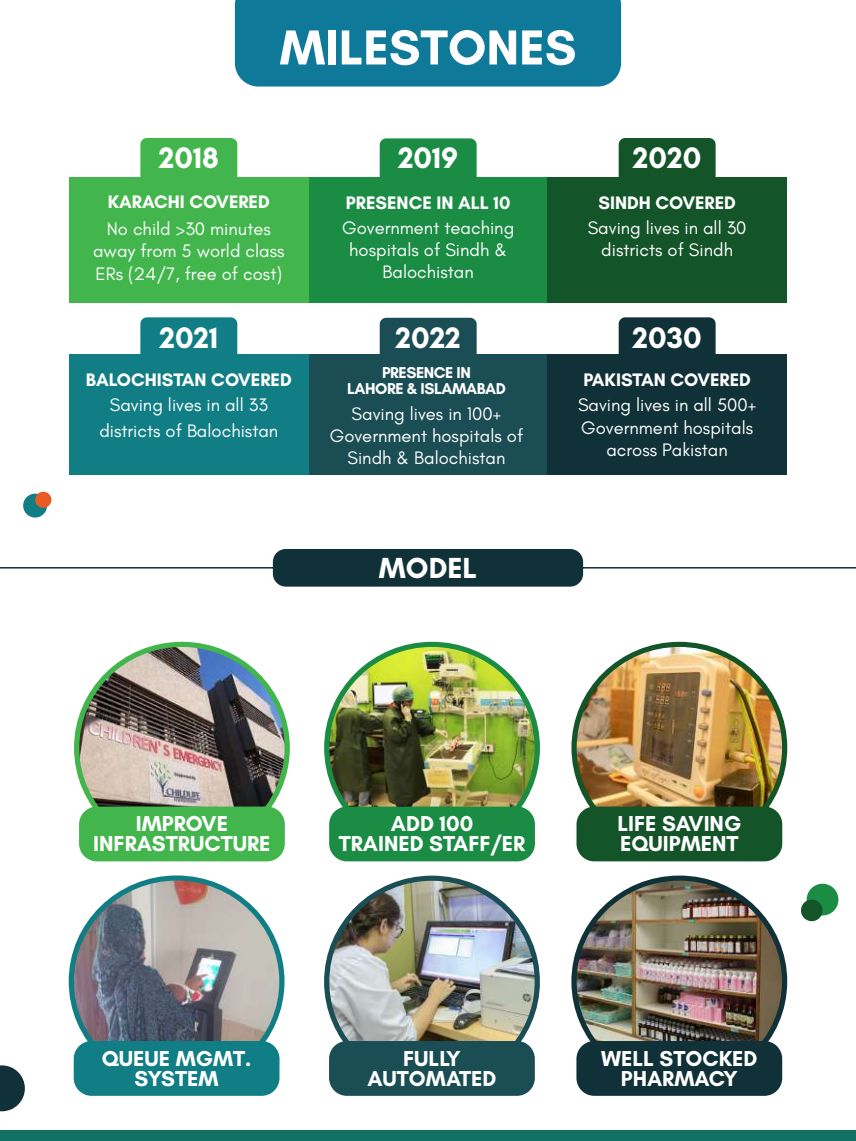
<style>
.page{position:relative;width:856px;height:1141px;background:#fff}
.page>*{position:absolute;margin:0;border:0;box-sizing:border-box;transform-origin:0 0}
.t1{font:700 50px "Glacial Indifference";color:#fff}
.t2{font:700 30.2px "Glacial Indifference";color:#fff}
.t3{font:700 29.6px "Glacial Indifference";color:#fff}
.t4{font:700 22px/20px "Glacial Indifference";color:#fff;text-align:center}
.t5{font:18.4px/22.2px "Glacial Indifference";color:#fff;text-align:center}
.t6{font:700 18.4px "Glacial Indifference";color:#fff}
.t7{font:700 16px/16px "Glacial Indifference";letter-spacing:-.03em;color:#fff;text-align:center}
</style>
<div class="page">
<hr style="left:0;top:567px;width:855px;height:1px;background:#0f3137">
<div style="left:0;top:1130px;width:855px;height:10px;background:#117263"></div>
<svg style="left:0;top:1065px;width:25px;height:46px"></svg>
<div style="left:273px;top:549px;width:310px;height:37px;background:#0f3137;border-radius:13px"></div>
<img style="left:79px;top:647px;width:205px;height:173px">
<img style="left:329px;top:647px;width:205px;height:173px">
<img style="left:576px;top:647px;width:205px;height:169px">
<img style="left:74px;top:880px;width:205px;height:202px">
<img style="left:329px;top:880px;width:205px;height:175px">
<img style="left:576px;top:880px;width:205px;height:172px">
<div style="left:79px;top:806px;width:206px;height:55px;background:#42b64c;border-radius:18px"></div>
<div style="left:329px;top:806px;width:206px;height:55px;background:#1a8c44;border-radius:18px"></div>
<div style="left:576px;top:806px;width:206px;height:55px;background:#145429;border-radius:18px"></div>
<div style="left:74px;top:1041px;width:205px;height:54px;background:#107e84;border-radius:18px"></div>
<div style="left:329px;top:1041px;width:205px;height:54px;background:#1a4d54;border-radius:18px"></div>
<div style="left:576px;top:1041px;width:206px;height:54px;background:#0f3137;border-radius:18px"></div>
<div style="left:23px;top:493px;width:24px;height:24px;background:#107e84;border-radius:50%"></div>
<div style="left:35px;top:491px;width:16px;height:17px;background:#e95b25;border-radius:50%"></div>
<div style="left:806px;top:883px;width:32px;height:32px;background:#1a8c44;border-radius:50%"></div>
<div style="left:800px;top:899px;width:22px;height:22px;background:#145429;border-radius:50%"></div>
<div style="left:618px;top:317px;width:97px;height:45px;background:#0f3137;border-radius:6px"></div>
<div style="left:379px;top:318px;width:97px;height:44px;background:#1a4d54;border-radius:6px"></div>
<div style="left:140px;top:317px;width:97px;height:45px;background:#107e84;border-radius:6px"></div>
<div style="left:618px;top:138px;width:97px;height:45px;background:#145429;border-radius:6px"></div>
<div style="left:379px;top:138px;width:97px;height:45px;background:#1a8c44;border-radius:6px"></div>
<div style="left:140px;top:138px;width:97px;height:45px;background:#42b64c;border-radius:6px"></div>
<div style="left:308px;top:177px;width:239px;height:126px;background:#1a8c44"></div>
<div style="left:69px;top:177px;width:239px;height:126px;background:#42b64c"></div>
<div style="left:547px;top:177px;width:239px;height:126px;background:#145429"></div>
<div style="left:308px;top:354px;width:239px;height:121px;background:#1a4d54"></div>
<div style="left:69px;top:354px;width:239px;height:121px;background:#107e84"></div>
<div style="left:547px;top:354px;width:239px;height:121px;background:#0f3137"></div>
<div style="left:235px;top:0;width:386px;height:87px;background:#0f7999"></div>
<h1 class="t1" style="left:279px;top:17px;width:298px">MILESTONES</h1>
<h2 class="t2" style="left:159px;top:139px;width:61px">2018</h2>
<h2 class="t2" style="left:398px;top:139px;width:62px">2019</h2>
<h2 class="t2" style="left:632px;top:139px;width:70px">2020</h2>
<p class="t6" style="left:108px;top:191px;width:163px">KARACHI COVERED</p>
<p class="t5" style="left:93px;top:218px;width:193px">No child &gt;30 minutes away from 5 world class<br>ERs (24/7, free of cost)</p>
<p class="t6" style="left:346px;top:191px;width:166px">PRESENCE IN ALL 10</p>
<p class="t5" style="left:342px;top:217px;width:174px">Government teaching hospitals of Sindh &amp;<br>Balochistan</p>
<p class="t6" style="left:598px;top:191px;width:139px">SINDH COVERED</p>
<p class="t5" style="left:587px;top:217px;width:160px">Saving lives in all 30 districts of Sindh</p>
<h2 class="t2" style="left:159px;top:318px;width:60px">2021</h2>
<h2 class="t2" style="left:395px;top:318px;width:67px">2022</h2>
<h2 class="t2" style="left:632px;top:318px;width:71px">2030</h2>
<p class="t6" style="left:86px;top:368px;width:207px">BALOCHISTAN COVERED</p>
<p class="t5" style="left:99px;top:393px;width:180px;line-height:25.2px">Saving lives in all 33 districts of Balochistan</p>
<p class="t7" style="left:347px;top:365px;width:160px">PRESENCE IN<br>LAHORE &amp; ISLAMABAD</p>
<p class="t5" style="left:329px;top:402px;width:195px">Saving lives in 100+<br>Government hospitals of<br>Sindh &amp; Balochistan</p>
<h3 class="t3" style="left:379px;top:549px;width:100px">MODEL</h3>
<p class="t6" style="left:583px;top:368px;width:169px">PAKISTAN COVERED</p>
<p class="t5" style="left:578px;top:394px;width:180px">Saving lives in all 500+<br>Government hospitals across Pakistan</p>
<p class="t4" style="left:93px;top:813px;width:179px">IMPROVE<br>INFRASTRUCTURE</p>
<p class="t4" style="left:339px;top:813px;width:188px">ADD 100<br>TRAINED STAFF/ER</p>
<p class="t4" style="left:617px;top:813px;width:125px;text-align:left">LIFE SAVING<br>EQUIPMENT</p>
<p class="t4" style="left:102px;top:1048px;width:151px">QUEUE MGMT.<br>SYSTEM</p>
<p class="t4" style="left:367px;top:1048px;width:131px">FULLY<br>AUTOMATED</p>
<p class="t4" style="left:601px;top:1048px;width:158px">WELL STOCKED<br>PHARMACY</p>
</div>
